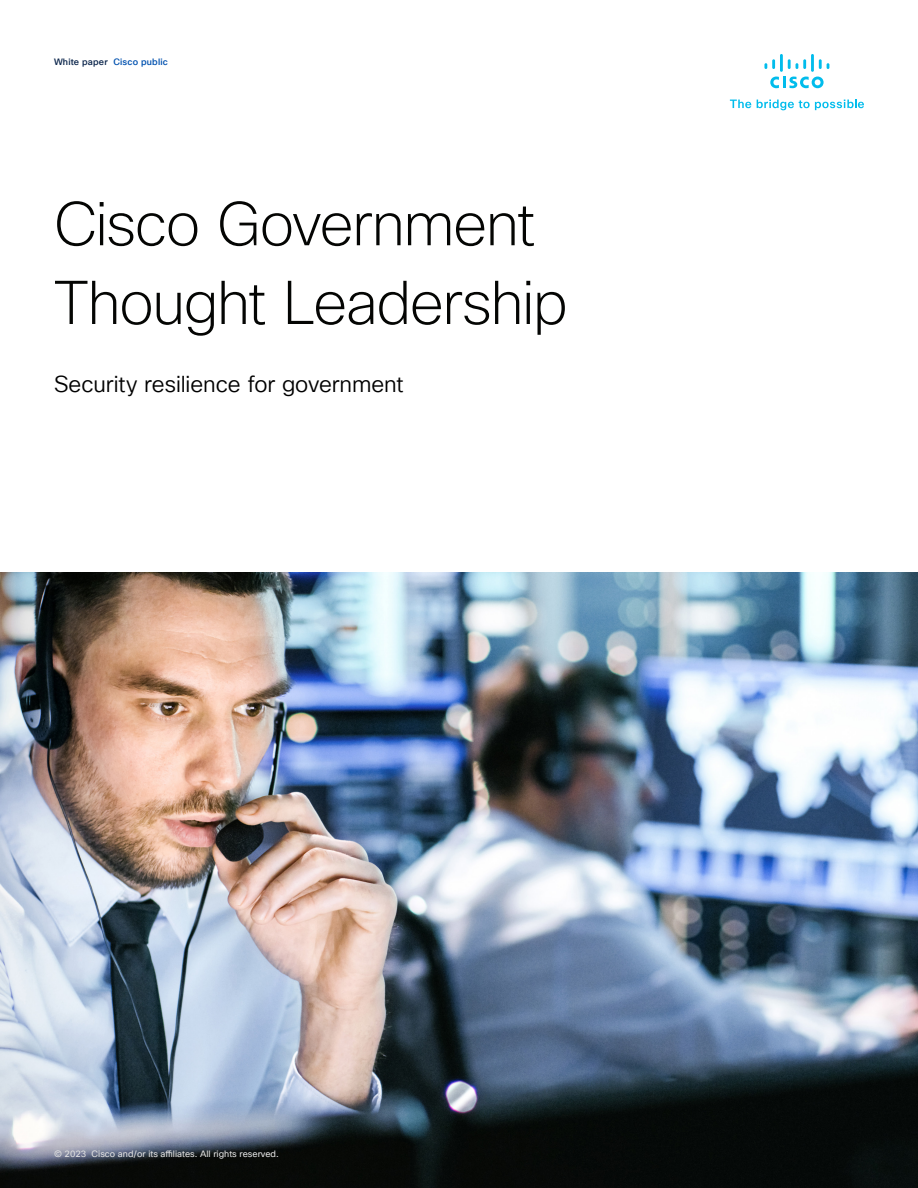
<style>
.page{position:relative;width:918px;height:1188px;background:#fff}
.page>*{position:absolute;margin:0;border:0;box-sizing:border-box;transform-origin:0 0}
.Title_Headline{font:200 60px/78.8px "Cisco Sans TT";letter-spacing:-.025em;color:#040503}
.Title_Subhead{font:22.5px "Cisco Sans TT Light";letter-spacing:-.005em;color:#000}
.t1{font:9px "Cisco Sans TT";color:#e2e2e2}
.t2{font:500 9px "Cisco Sans TT";letter-spacing:.02em;color:#0051af}
.s1{color:#0d274d}
</style>
<div class="page">
<svg style="left:730px;top:100px;width:21px;height:8px"></svg>
<svg style="left:757px;top:100px;width:107px;height:10px"></svg>
<svg style="left:770px;top:77px;width:54px;height:11px"></svg>
<svg style="left:819px;top:59px;width:10px;height:10px"></svg>
<hr style="left:811px;top:54px;width:3px;height:18px;background:#01bcec">
<svg style="left:788px;top:59px;width:18px;height:10px"></svg>
<hr style="left:780px;top:54px;width:3px;height:18px;background:#01bcec">
<svg style="left:764px;top:59px;width:11px;height:10px"></svg>
<img style="left:0;top:572px;width:917px;height:616px">
<p class="t2" style="left:54px;top:56px;width:115px"><span class="s1">White paper</span> Cisco public</p>
<p class="Title_Headline" style="left:54px;top:187px;width:515px">Cisco Government<br>Thought Leadership</p>
<p class="Title_Subhead" style="left:54px;top:369px;width:351px">Security resilience for government</p>
<p class="t1" style="left:54px;top:1148px;width:226px">© 2023 Cisco and/or its affiliates. All rights reserved.</p>
</div>
